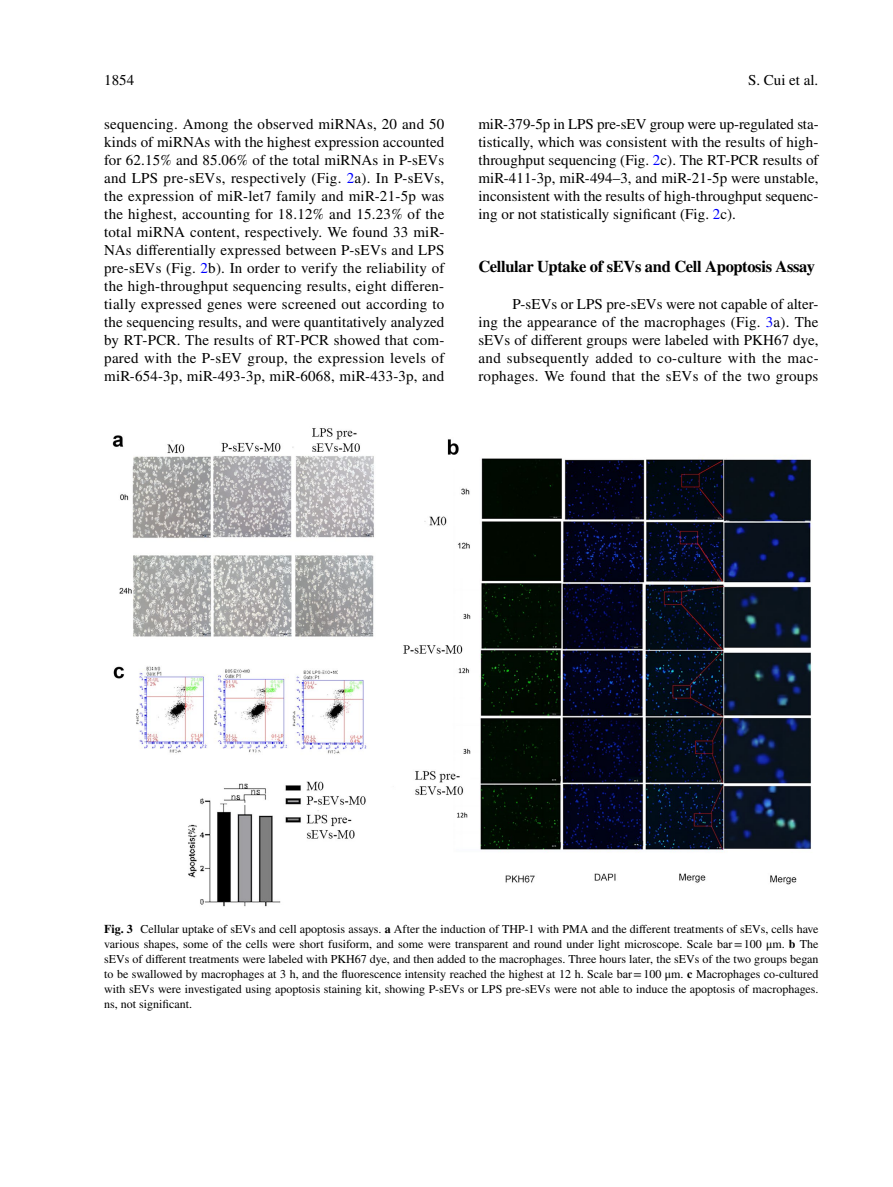
<style>
.page{position:relative;width:893px;height:1187px;background:#fff}
.page>*{position:absolute;margin:0;border:0;box-sizing:border-box;transform-origin:0 0}
.t1{font:700 16.5px "STIX";letter-spacing:-.02em;color:#000}
.t2{font:15px/18px "STIX";letter-spacing:.01em;color:#000;text-align:justify}
.t3{font:12px/15px "STIX";color:#000;text-align:justify}
.s1{color:#00f}
.s2{font-weight:700}
</style>
<div class="page">
<img style="left:112px;top:428px;width:700px;height:479px">
<p class="t2" style="left:104px;top:72px;width:31px">1854</p>
<p class="t2" style="left:748px;top:72px;width:72px">S. Cui et al.</p>
<p class="t2" style="left:104px;top:116px;width:342px">sequencing. Among the observed miRNAs, 20 and 50 kinds of miRNAs with the highest expression accounted for 62.15% and 85.06% of the total miRNAs in P-sEVs and LPS pre-sEVs, respectively (Fig. <span class="s1">2</span>a). In P-sEVs, the expression of miR-let7 family and miR-21-5p was the highest, accounting for 18.12% and 15.23% of the total miRNA content, respectively. We found 33 miR-NAs differentially expressed between P-sEVs and LPS pre-sEVs (Fig. <span class="s1">2</span>b). In order to verify the reliability of the high-throughput sequencing results, eight differen&shy;tially expressed genes were screened out according to the sequencing results, and were quantitatively analyzed by RT-PCR. The results of RT-PCR showed that com&shy;pared with the P-sEV group, the expression levels of miR-654-3p, miR-493-3p, miR-6068, miR-433-3p, and</p>
<p class="t2" style="left:478px;top:116px;width:342px">miR-379-5p in LPS pre-sEV group were up-regulated sta&shy;tistically, which was consistent with the results of high&shy;throughput sequencing (Fig. <span class="s1">2</span>c). The RT-PCR results of miR-411-3p, miR-494–3, and miR-21-5p were unstable, inconsistent with the results of high-throughput sequenc&shy;ing or not statistically significant (Fig. <span class="s1">2</span>c).</p>
<p class="t1" style="left:478px;top:257px;width:338px">Cellular Uptake of sEVs and Cell Apoptosis Assay</p>
<p class="t2" style="left:478px;top:296px;width:342px;text-indent:34px">P-sEVs or LPS pre-sEVs were not capable of alter&shy;ing the appearance of the macrophages (Fig. <span class="s1">3</span>a). The sEVs of different groups were labeled with PKH67 dye, and subsequently added to co-culture with the mac&shy;rophages. We found that the sEVs of the two groups</p>
<p class="t3" style="left:104px;top:921px;width:716px"><span class="s2">Fig. 3</span> Cellular uptake of sEVs and cell apoptosis assays. <span class="s2">a</span> After the induction of THP-1 with PMA and the different treatments of sEVs, cells have various shapes, some of the cells were short fusiform, and some were transparent and round under light microscope. Scale bar=100 μm. <span class="s2">b</span> The sEVs of different treatments were labeled with PKH67 dye, and then added to the macrophages. Three hours later, the sEVs of the two groups began to be swallowed by macrophages at 3 h, and the fluorescence intensity reached the highest at 12 h. Scale bar=100 μm. <span class="s2">c</span> Macrophages co-cultured with sEVs were investigated using apoptosis staining kit, showing P-sEVs or LPS pre-sEVs were not able to induce the apoptosis of macrophages. ns, not significant.</p>
</div>
